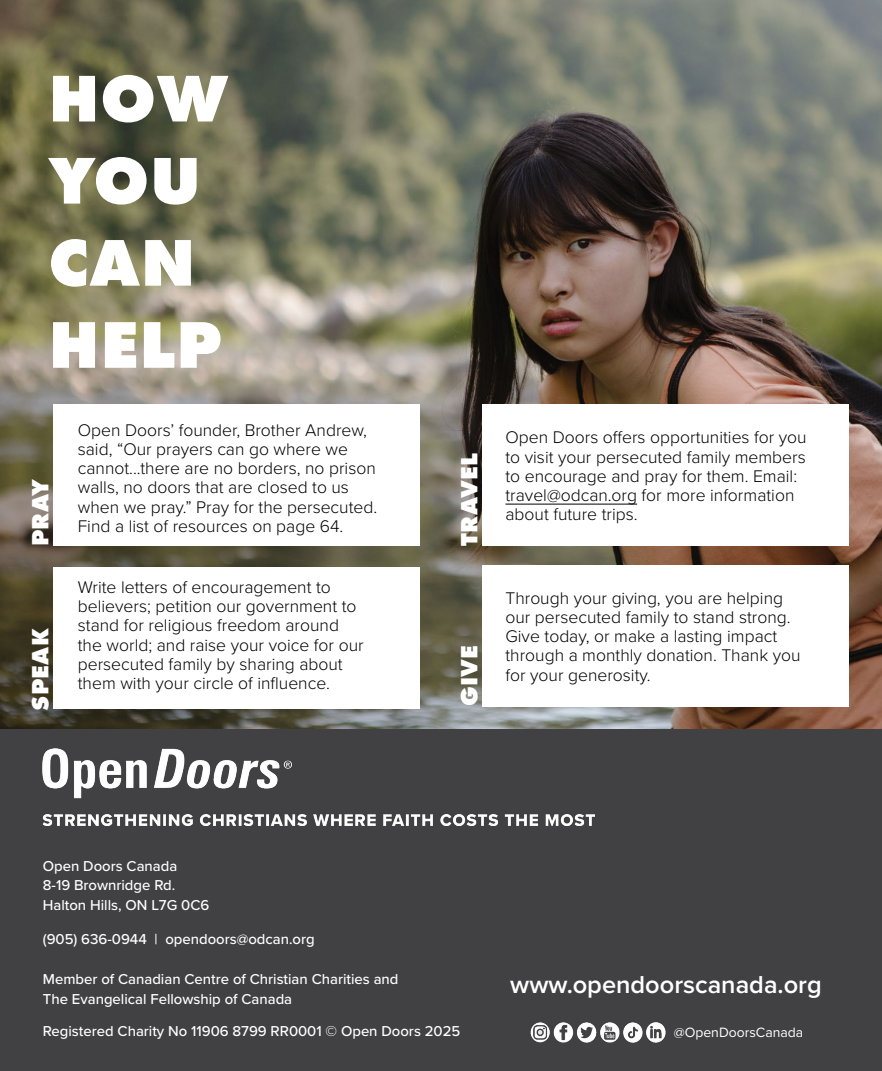
<style>
.page{position:relative;width:882px;height:1071px;background:#fff}
.page>*{position:absolute;margin:0;border:0;box-sizing:border-box;transform-origin:0 0}
.t1{font:800 68.42px/82.1px "Futura PT";letter-spacing:.01em;color:#fff}
.t2{font:600 25.38px "Proxima Nova";color:#fff}
.t3{font:800 24.5px "Futura PT";letter-spacing:.01em;color:#fff}
.t4{font:300 17.5px/19.2px "Proxima Nova";color:#000}
.t5{font:500 14.88px/19.2px "Proxima Nova";color:#fff}
.t6{font:14px "Proxima Nova";color:#fff}
</style>
<div class="page">
<img style="left:0;top:0;width:882px;height:730px">
<div style="left:0;top:730px;width:882px;height:341px;background:#414042"></div>
<img style="left:530px;top:1022px;width:136px;height:21px">
<img style="left:43px;top:749px;width:551px;height:76px">
<div style="left:54px;top:405px;width:366px;height:141px;background:#fff"></div>
<div style="left:54px;top:568px;width:366px;height:141px;background:#fff"></div>
<div style="left:483px;top:405px;width:366px;height:141px;background:#fff"></div>
<div style="left:483px;top:565px;width:366px;height:142px;background:#fff"></div>
<hr style="left:505px;top:504px;width:132px;height:1px;background:#000">
<h1 class="t1" style="left:48px;top:56px;width:181px">HOW<br>YOU<br>CAN<br>HELP</h1>
<h3 class="t3" style="left:25px;top:546px;width:69px;rotate:-90deg">PRAY</h3>
<h3 class="t3" style="left:25px;top:711px;width:84px;rotate:-90deg">SPEAK</h3>
<p class="t4" style="left:78px;top:419px;width:301px">Open Doors’ founder, Brother Andrew, said, “Our prayers can go where we cannot...there are no borders, no prison walls, no doors that are closed to us when we pray.” Pray for the persecuted.<br>Find a list of resources on page 64.</p>
<p class="t4" style="left:78px;top:577px;width:287px">Write letters of encouragement to believers; petition our government to stand for religious freedom around the world; and raise your voice for our persecuted family by sharing about them with your circle of influence.</p>
<p class="t5" style="left:43px;top:856px;width:168px">Open Doors Canada<br>8-19 Brownridge Rd.<br>Halton Hills, ON L7G 0C6</p>
<p class="t5" style="left:43px;top:929px;width:273px">(905) 636-0944 | opendoors@odcan.org</p>
<h3 class="t3" style="left:454px;top:546px;width:94px;rotate:-90deg">TRAVEL</h3>
<h3 class="t3" style="left:454px;top:706px;width:63px;rotate:-90deg">GIVE</h3>
<p class="t4" style="left:505px;top:427px;width:303px">Open Doors offers opportunities for you to visit your persecuted family members to encourage and pray for them. Email: travel@odcan.org for more information about future trips.</p>
<p class="t4" style="left:505px;top:587px;width:297px">Through your giving, you are helping our persecuted family to stand strong.<br>Give today, or make a lasting impact through a monthly donation. Thank you for your generosity.</p>
<p class="t5" style="left:43px;top:969px;width:357px">Member of Canadian Centre of Christian Charities and<br>The Evangelical Fellowship of Canada</p>
<p class="t5" style="left:43px;top:1020px;width:419px">Registered Charity No 11906 8799 RR0001 © Open Doors 2025</p>
<p class="t6" style="left:674px;top:1022px;width:131px">@OpenDoorsCanada</p>
<h2 class="t2" style="left:510px;top:965px;width:313px">www.opendoorscanada.org</h2>
</div>
